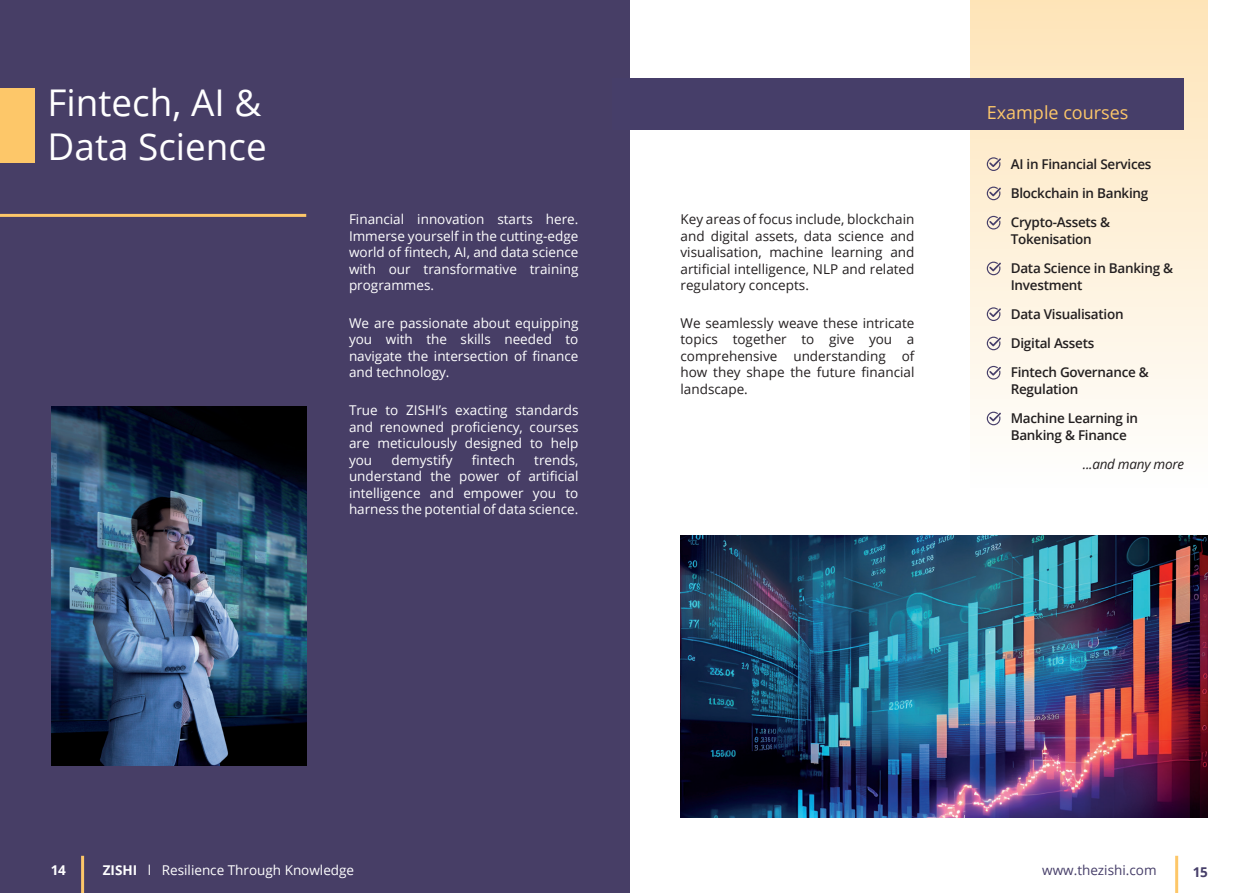
<style>
.page{position:relative;width:1259px;height:893px;background:#fff}
.page>*{position:absolute;margin:0;border:0;box-sizing:border-box;transform-origin:0 0}
.t1{font:36.9px/44.2px "Open Sans";color:#fff}
.t2{font:18px "Open Sans";color:#fdc769}
.t3{font:13.5px/16.5px "Open Sans";color:#fff;text-align:justify}
.t4{font:13.5px/16.5px "Open Sans";color:#231f20;text-align:justify}
.t5{font:600 13.5px/29.2px "Open Sans";letter-spacing:-.02em;color:#231f20}
.t6{font:13.5px "Open Sans";color:#463e69}
.t7{font:italic 13.5px "Open Sans";letter-spacing:-.02em;color:#231f20}
.t8{font:700 13.5px "Open Sans";color:#fff}
.t9{font:700 13.5px "Open Sans";color:#463e69}
.s1{font-weight:700}
</style>
<div class="page">
<div style="left:0;top:0;width:629px;height:893px;background:#473e66"></div>
<div style="left:0;top:88px;width:34px;height:74px;background:#fdc769"></div>
<img style="left:680px;top:535px;width:528px;height:282px">
<img style="left:51px;top:406px;width:255px;height:360px">
<div style="left:970px;top:0;width:238px;height:489px;background:linear-gradient(to bottom,#fee4b8,#fefefe)"></div>
<div style="left:612px;top:78px;width:572px;height:51px;background:#463e69"></div>
<svg style="left:986px;top:157px;width:15px;height:14px"></svg>
<svg style="left:986px;top:187px;width:15px;height:13px"></svg>
<svg style="left:986px;top:216px;width:15px;height:13px"></svg>
<svg style="left:986px;top:262px;width:15px;height:13px"></svg>
<svg style="left:986px;top:307px;width:15px;height:14px"></svg>
<svg style="left:986px;top:337px;width:15px;height:13px"></svg>
<svg style="left:986px;top:366px;width:15px;height:14px"></svg>
<svg style="left:986px;top:412px;width:15px;height:13px"></svg>
<hr style="left:0;top:214px;width:306px;height:3px;background:#fdc769">
<hr style="left:81px;top:856px;width:3px;height:37px;background:#fdc769">
<hr style="left:1175px;top:856px;width:3px;height:37px;background:#fdc769">
<h1 class="t1" style="left:48px;top:80px;width:221px">Fintech, AI &amp;<br>Data Science</h1>
<p class="t3" style="left:349px;top:211px;width:231px">Financial innovation starts here.<br>Immerse yourself in the cutting-edge world of fintech, AI, and data science with our transformative training programmes.</p>
<p class="t3" style="left:349px;top:314px;width:231px">We are passionate about equipping you with the skills needed to navigate the intersection of finance and technology.</p>
<p class="t3" style="left:349px;top:402px;width:231px">True to ZISHI’s exacting standards and renowned proficiency, courses are meticulously designed to help you</p>
<p class="t3" style="left:391px;top:451px;width:63px">demystify</p>
<p class="t3" style="left:472px;top:451px;width:45px">fintech</p>
<p class="t3" style="left:349px;top:451px;width:231px;text-indent:185px">trends, understand the power of artificial intelligence and empower you to harness the potential of data science.</p>
<p class="t4" style="left:680px;top:211px;width:235px">Key areas of focus include, blockchain and digital assets, data science and visualisation, machine learning and artificial intelligence, NLP and related regulatory concepts.</p>
<p class="t4" style="left:680px;top:314px;width:235px">We seamlessly weave these intricate topics together to give you a comprehensive understanding of how they shape the future financial landscape.</p>
<h2 class="t2" style="left:986px;top:101px;width:143px">Example courses</h2>
<p class="t5" style="left:1010px;top:149px;width:142px">AI in Financial Services<br>Blockchain in Banking<br>Crypto-Assets &amp;</p>
<p class="t5" style="left:1010px;top:224px;width:164px">Tokenisation<br>Data Science in Banking &amp;</p>
<p class="t5" style="left:1010px;top:270px;width:140px">Investment<br>Data Visualisation<br>Digital Assets<br>Fintech Governance &amp;</p>
<p class="t5" style="left:1010px;top:374px;width:129px">Regulation<br>Machine Learning in</p>
<p class="t5" style="left:1010px;top:420px;width:117px">Banking &amp; Finance</p>
<p class="t7" style="left:1083px;top:455px;width:103px">...and many more</p>
<p class="t8" style="left:51px;top:861px;width:17px">14</p>
<p class="t3" style="left:103px;top:862px;width:253px"><span class="s1">ZISHI</span> l Resilience Through Knowledge</p>
<p class="t6" style="left:1042px;top:861px;width:116px">www.thezishi.com</p>
<p class="t9" style="left:1192px;top:863px;width:17px">15</p>
</div>
